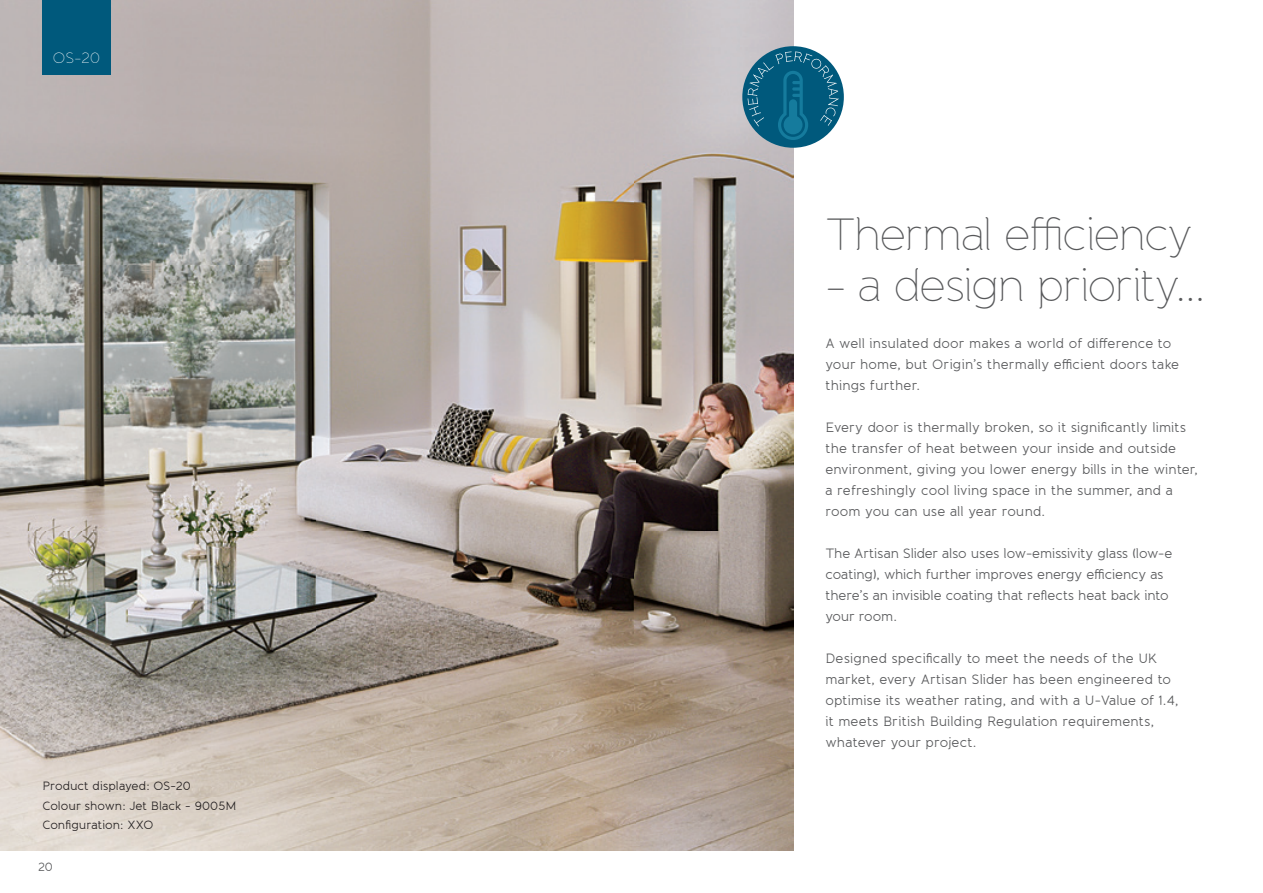
<style>
.page{position:relative;width:1263px;height:893px;background:#fff}
.page>*{position:absolute;margin:0;border:0;box-sizing:border-box;transform-origin:0 0}
.t1{font:100 45px "Banda";letter-spacing:-.03em;color:#57585a}
.t2{font:100 15px "Banda";color:#fff}
.t3{font:13.5px/21px "Banda";letter-spacing:.005em;color:#57585a}
.t4{font:12px/19.5px "Banda";color:#231f20}
.t5{font:12px "Banda";color:#57585a}
</style>
<div class="page">
<img style="left:0;top:0;width:793px;height:851px">
<div style="left:43px;top:0;width:68px;height:74px;background:#00597c"></div>
<svg style="left:742px;top:46px;width:102px;height:102px;background:#3b7e99"></svg>
<p class="t2" style="left:53px;top:49px;width:49px">OS-20</p>
<p class="t4" style="left:43px;top:776px;width:195px">Product displayed: OS-20<br>Colour shown: Jet Black - 9005M<br>Configuration: XXO</p>
<p class="t5" style="left:39px;top:859px;width:16px">20</p>
<h1 class="t1" style="left:826px;top:209px;width:369px">Thermal efficiency</h1>
<h1 class="t1" style="left:826px;top:260px;width:381px">- a design priority...</h1>
<p class="t3" style="left:825px;top:333px;width:355px">A well insulated door makes a world of difference to your home, but Origin’s thermally efficient doors take things further.</p>
<p class="t3" style="left:825px;top:417px;width:374px">Every door is thermally broken, so it significantly limits the transfer of heat between your inside and outside environment, giving you lower energy bills in the winter, a refreshingly cool living space in the summer, and a room you can use all year round.</p>
<p class="t3" style="left:825px;top:543px;width:349px">The Artisan Slider also uses low-emissivity glass (low-e coating), which further improves energy efficiency as there’s an invisible coating that reflects heat back into your room.</p>
<p class="t3" style="left:825px;top:648px;width:355px">Designed specifically to meet the needs of the UK market, every Artisan Slider has been engineered to optimise its weather rating, and with a U-Value of 1.4, it meets British Building Regulation requirements, whatever your project.</p>
</div>
